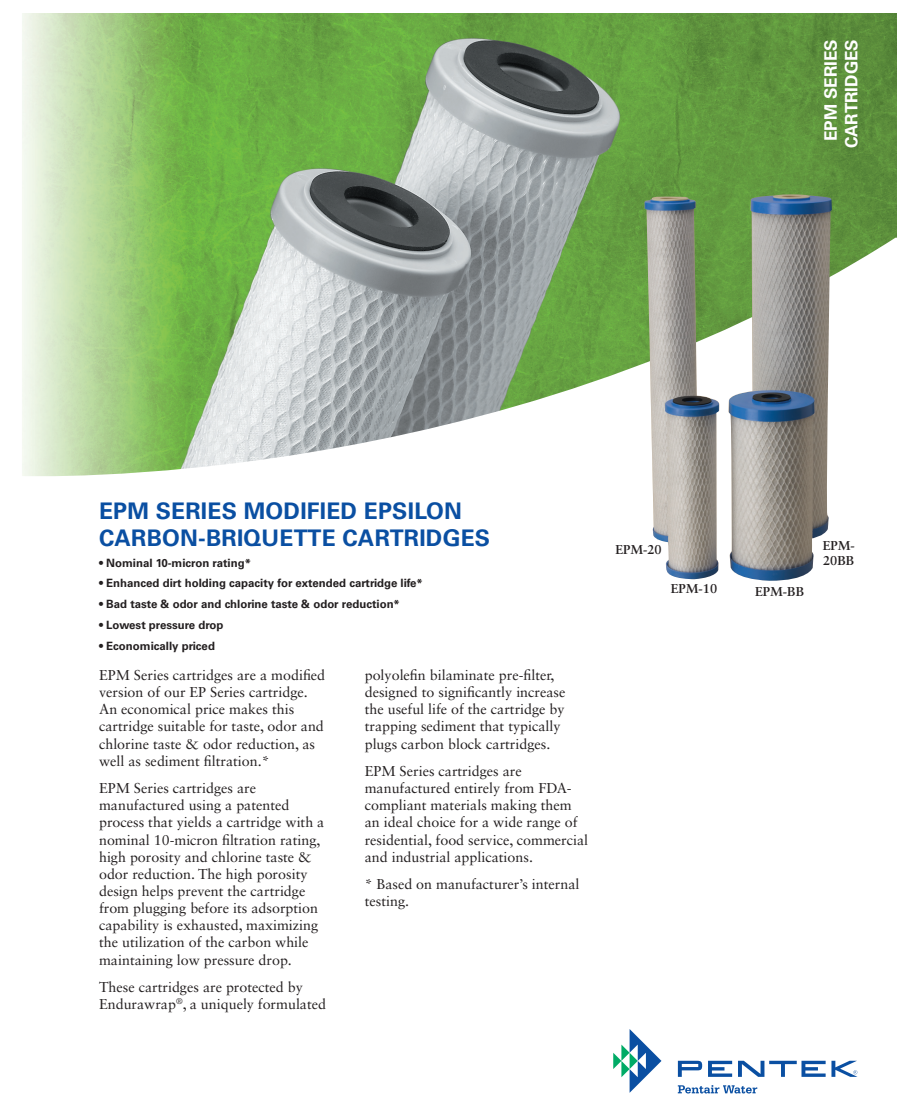
<style>
.page{position:relative;width:918px;height:1107px;background:#fff}
.page>*{position:absolute;margin:0;border:0;box-sizing:border-box;transform-origin:0 0}
.Headlines{font:700 22.8px "Univers LT Std";letter-spacing:.01em;color:#0a4fa2}
.Tab{font:700 17.1px/20.5px "Univers LT Std";color:#fff;text-align:center}
.Text__Front{font:14.25px/17.1px "Sabon LT Std";color:#231f20}
.Image_Labels{font:700 12.9px/15.5px "Sabon LT Std";color:#231f20}
.Bullets__Front{font:700 11.4px "Univers LT Std";color:#231f20}
</style>
<div class="page">
<svg style="left:613px;top:1029px;width:48px;height:64px"></svg>
<svg style="left:678px;top:1061px;width:24px;height:16px"></svg>
<svg style="left:708px;top:1061px;width:24px;height:16px"></svg>
<svg style="left:678px;top:1085px;width:79px;height:8px"></svg>
<svg style="left:738px;top:1061px;width:119px;height:16px"></svg>
<img style="left:22px;top:13px;width:874px;height:463px">
<img style="left:644px;top:194px;width:188px;height:387px">
<p class="Tab" style="left:821px;top:148px;width:111px;rotate:-90deg">epm series<br>Cartridges</p>
<p class="Headlines" style="left:99px;top:497px;width:17px">EPM</p>
<p class="Headlines" style="left:156px;top:497px;width:15px">SERIES</p>
<p class="Headlines" style="left:244px;top:497px;width:89px">MODIFIED</p>
<p class="Headlines" style="left:364px;top:497px;width:13px">EPSI</p>
<p class="Headlines" style="left:414px;top:497px;width:49px">LON</p>
<p class="Headlines" style="left:99px;top:524px;width:195px">CARBON-BRIQUETTE</p>
<p class="Headlines" style="left:342px;top:524px;width:32px">CARTRIDGES</p>
<p class="Bullets__Front" style="left:99px;top:556px;width:154px">• Nominal 10-micron rating*</p>
<p class="Bullets__Front" style="left:99px;top:577px;width:325px">• Enhanced dirt holding capacity for extended cartridge life*</p>
<p class="Bullets__Front" style="left:99px;top:598px;width:302px">• Bad taste &amp; odor and chlorine taste &amp; odor reduction*</p>
<p class="Bullets__Front" style="left:99px;top:618px;width:126px">• Lowest pressure drop</p>
<p class="Bullets__Front" style="left:99px;top:639px;width:117px">• Economically priced</p>
<p class="Text__Front" style="left:99px;top:666px;width:228px">EPM Series cartridges are a modified version of our EP Series cartridge.<br>An economical price makes this cartridge suitable for taste, odor and chlorine taste &amp; odor reduction, as well as sediment filtration.*</p>
<p class="Text__Front" style="left:99px;top:779px;width:227px">EPM Series cartridges are manufactured using a patented process that yields a cartridge with a nominal 10-micron filtration rating, high porosity and chlorine taste &amp; odor reduction. The high porosity design helps prevent the cartridge from plugging before its adsorption capability is exhausted, maximizing the utilization of the carbon while maintaining low pressure drop.</p>
<p class="Text__Front" style="left:99px;top:978px;width:229px">These cartridges are protected by<br>Endurawrap<sup>®</sup>, a uniquely formulated</p>
<p class="Text__Front" style="left:365px;top:666px;width:202px">polyolefin bilaminate pre-filter, designed to significantly increase the useful life of the cartridge by trapping sediment that typically plugs carbon block cartridges.</p>
<p class="Text__Front" style="left:365px;top:762px;width:225px">EPM Series cartridges are manufactured entirely from FDA&shy;compliant materials making them an ideal choice for a wide range of residential, food service, commercial and industrial applications.</p>
<p class="Text__Front" style="left:365px;top:875px;width:216px">* Based on manufacturer’s internal testing.</p>
<p class="Image_Labels" style="left:615px;top:542px;width:48px">EPM-20</p>
<p class="Image_Labels" style="left:671px;top:581px;width:48px">EPM-10</p>
<p class="Image_Labels" style="left:755px;top:584px;width:51px">EPM-BB</p>
<p class="Image_Labels" style="left:823px;top:537px;width:34px">EPM-<br>20BB</p>
</div>
